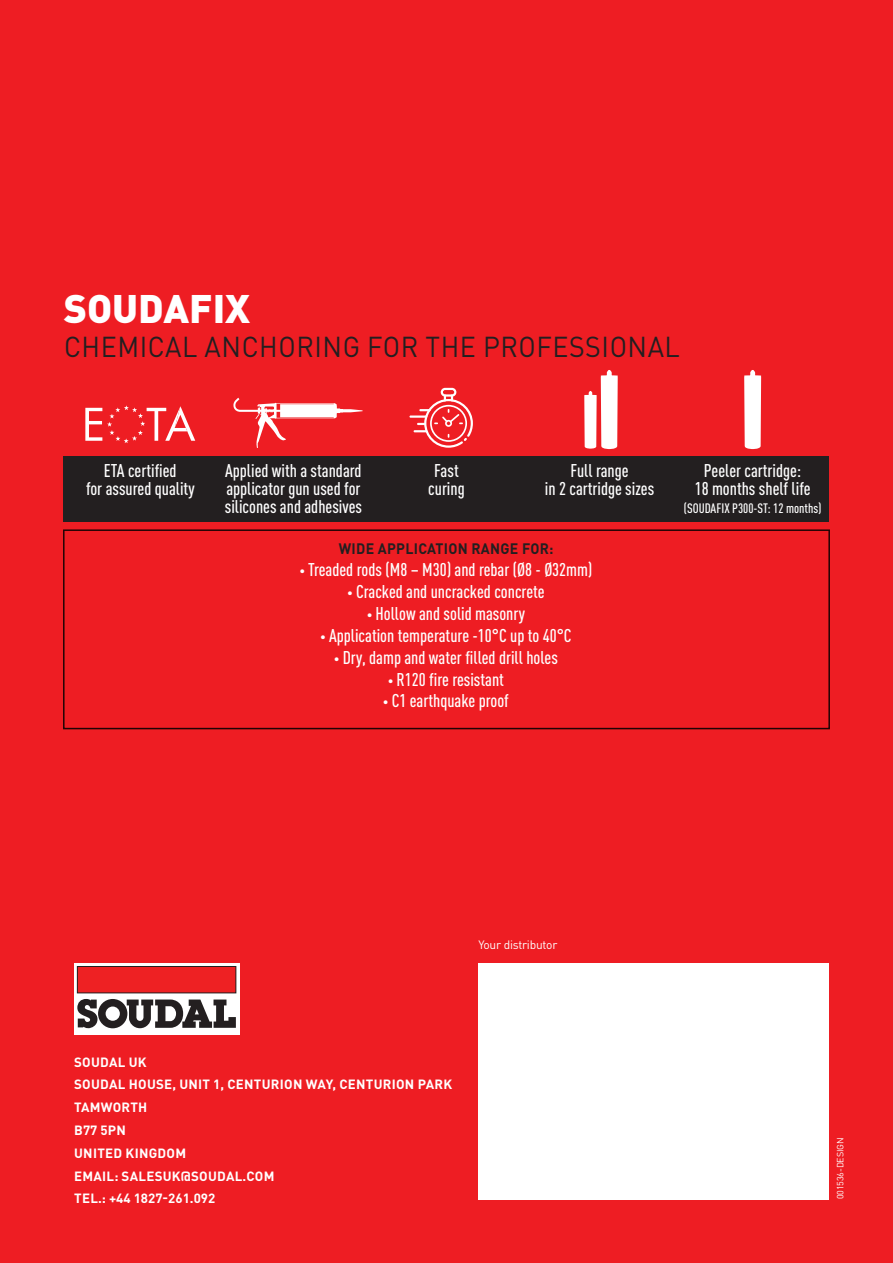
<style>
.page{position:relative;width:893px;height:1263px;background:#ee1d23}
.page>*{position:absolute;margin:0;border:0;box-sizing:border-box;transform-origin:0 0}
.t1{font:900 39.3px "DIN Pro";color:#fff}
.t2{font:28.5px "DIN Pro";letter-spacing:.02em;color:#231f20;scale:.94 1}
.t3{font:500 condensed 18.15px/18px "DIN Pro";color:#fff;text-align:justify}
.t4{font:700 15px "DIN Pro";letter-spacing:.02em;color:#231f20;scale:.94 1}
.t5{font:500 condensed 13.5px "DIN Pro";color:#fff}
.t6{font:700 13.35px "DIN Pro";letter-spacing:.02em;color:#fff}
.t7{font:700 13.35px "DIN Pro";color:#fff}
.t8{font:12px "DIN Pro";letter-spacing:-.02em;color:#fff}
.t9{font:9px "DIN Pro";letter-spacing:-.02em;color:#fff}
.s1{font-family:"Myriad Pro";font-weight:400;font-stretch:normal}
</style>
<div class="page">
<div style="left:63px;top:529px;width:767px;height:200px;border:2px solid #231f20"></div>
<div style="left:478px;top:963px;width:351px;height:236px;background:#fff"></div>
<div style="left:74px;top:963px;width:165px;height:71px;background:#fff"></div>
<div style="left:77px;top:966px;width:159px;height:27px;background:#ee2123"></div>
<div style="left:77px;top:966px;width:159px;height:27px;border:1px solid #231f20"></div>
<svg style="left:77px;top:999px;width:159px;height:29px"></svg>
<div style="left:64px;top:455px;width:765px;height:67px;background:#231f20"></div>
<hr style="left:409px;top:415px;width:18px;height:3px;background:#fff">
<svg style="left:414px;top:388px;width:59px;height:60px"></svg>
<svg style="left:85px;top:405px;width:110px;height:38px"></svg>
<svg style="left:233px;top:398px;width:130px;height:50px"></svg>
<svg style="left:744px;top:370px;width:17px;height:79px"></svg>
<svg style="left:584px;top:370px;width:34px;height:79px"></svg>
<p class="t1" style="left:64px;top:275px;width:188px">SOUDAFIX</p>
<p class="t2" style="left:64px;top:324px;width:657px">CHEMICAL ANCHORING FOR THE PROFESSIONAL</p>
<p class="t3" style="left:104px;top:460px;width:74px">ETA certified</p>
<p class="t3" style="left:86px;top:478px;width:110px">for assured quality</p>
<p class="t3" style="left:225px;top:460px;width:139px">Applied with a standard applicator gun used for silicones and adhesives</p>
<p class="t3" style="left:434px;top:460px;width:26px">Fast</p>
<p class="t3" style="left:428px;top:478px;width:38px">curing</p>
<p class="t3" style="left:571px;top:460px;width:59px">Full range</p>
<p class="t3" style="left:545px;top:478px;width:111px">in 2 cartridge sizes</p>
<p class="t4" style="left:339px;top:536px;width:230px">WIDE APPLICATION RANGE FOR:</p>
<p class="t3" style="left:300px;top:559px;width:294px"><span class="s1">•</span> Treaded rods (M8 – M30) and rebar (Ø8 - Ø32mm)</p>
<p class="t3" style="left:347px;top:581px;width:199px"><span class="s1">•</span> Cracked and uncracked concrete</p>
<p class="t3" style="left:367px;top:603px;width:160px"><span class="s1">•</span> Hollow and solid masonry</p>
<p class="t3" style="left:320px;top:625px;width:253px"><span class="s1">•</span> Application temperature -10°C up to 40°C</p>
<p class="t3" style="left:334px;top:647px;width:225px"><span class="s1">•</span> Dry, damp and water filled drill holes</p>
<p class="t3" style="left:388px;top:669px;width:117px"><span class="s1">•</span> R120 fire resistant</p>
<p class="t3" style="left:383px;top:690px;width:127px"><span class="s1">•</span> C1 earthquake proof</p>
<p class="t3" style="left:695px;top:460px;width:117px;text-align:center">Peeler cartridge:<br>18 months shelf life</p>
<p class="t5" style="left:684px;top:498px;width:139px">(SOUDAFIX P300-ST: 12 months)</p>
<p class="t8" style="left:478px;top:936px;width:81px">Your distributor</p>
<p class="t6" style="left:74px;top:1051px;width:74px">SOUDAL UK</p>
<p class="t6" style="left:74px;top:1073px;width:379px">SOUDAL HOUSE, UNIT 1, CENTURION WAY, CENTURION PARK</p>
<p class="t6" style="left:74px;top:1096px;width:75px">TAMWORTH</p>
<p class="t6" style="left:74px;top:1119px;width:53px">B77 5PN</p>
<p class="t6" style="left:74px;top:1142px;width:113px">UNITED KINGDOM</p>
<p class="t6" style="left:74px;top:1165px;width:202px">EMAIL: SALESUK@SOUDAL.COM</p>
<p class="t7" style="left:74px;top:1187px;width:143px">TEL.: +44 1827-261.092</p>
<p class="t9" style="left:833px;top:1199px;width:63px;rotate:-90deg">001536-DESIGN</p>
</div>
